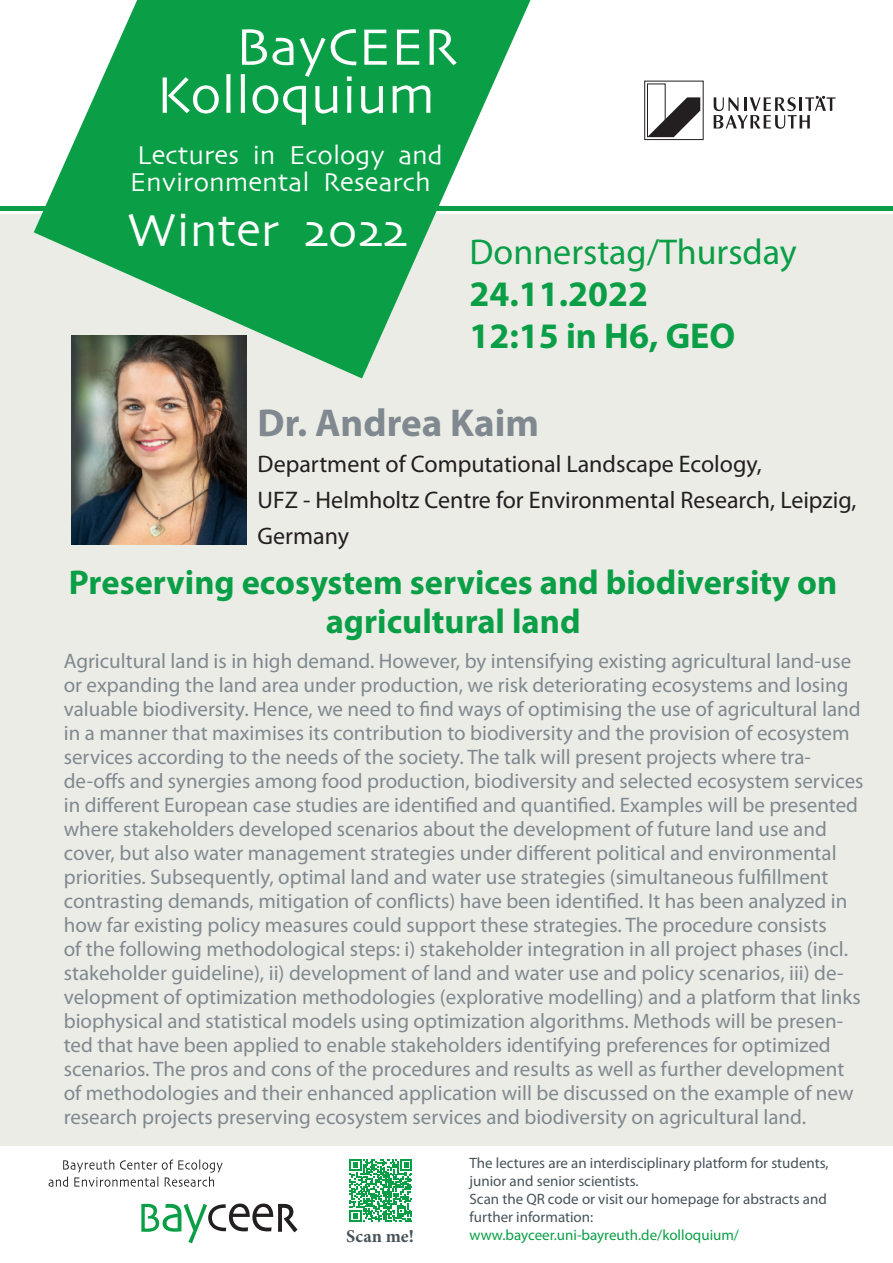
<style>
.page{position:relative;width:893px;height:1263px;background:#fff}
.page>*{position:absolute;margin:0;border:0;box-sizing:border-box;transform-origin:0 0}
.t1{font:54px/48px "Skia";color:#fff}
.t2{font:48px "Skia";color:#fff}
.t3{font:700 39px "Myriad Pro";color:#7f898f}
.t4{font:700 36px/42px "Myriad Pro";color:#0a9f46}
.t5{font:700 34.5px/39px "Myriad Pro";color:#0a9f46;text-align:center}
.t6{font:27px/27px "Skia";color:#fff}
.t7{font:24px "Myriad Pro";color:#231f20}
.t8{font:21px/24px "Myriad Pro";color:#7f898f}
.t9{font:700 18px "Minion Pro";letter-spacing:.005em;color:#475359}
.t10{font:15px/18px "Myriad Pro";color:#475359}
.s1{font-weight:400}
.s2{color:#0a9f46}
</style>
<div class="page">
<svg style="left:141px;top:1203px;width:157px;height:40px"></svg>
<svg style="left:49px;top:1159px;width:174px;height:28px"></svg>
<svg style="left:647px;top:83px;width:53px;height:55px"></svg>
<div style="left:644px;top:81px;width:59px;height:59px;border:1px solid #231f20"></div>
<svg style="left:714px;top:96px;width:122px;height:33px"></svg>
<div style="left:0;top:215px;width:893px;height:931px;background:#ecece7"></div>
<svg style="left:34px;top:0;width:496px;height:378px;fill:#0a9f46"></svg>
<hr style="left:0;top:206px;width:893px;height:4px;background:#0a9f46">
<svg style="left:350px;top:1159px;width:62px;height:63px"></svg>
<img style="left:71px;top:335px;width:175px;height:210px">
<p class="t1" style="left:156px;top:26px;width:303px;text-indent:79px">BayCEER<br>Kolloquium</p>
<p class="t6" style="left:130px;top:143px;width:315px">Lectures in Ecology and<br>Environmental Research</p>
<p class="t2" style="left:127px;top:201px;width:282px">Winter 2022</p>
<p class="t4" style="left:469px;top:230px;width:329px"><span class="s1">Donnerstag/Thursday<br></span>24.11.2022<br>12:15 in H6, GEO</p>
<p class="t3" style="left:258px;top:398px;width:283px">Dr. Andrea Kaim</p>
<p class="t7" style="left:258px;top:449px;width:506px">Department of Computational Landscape Ecology,</p>
<p class="t7" style="left:258px;top:485px;width:600px">UFZ - Helmholtz Centre for Environmental Research, Leipzig,</p>
<p class="t7" style="left:258px;top:521px;width:93px">Germany</p>
<p class="t5" style="left:69px;top:562px;width:770px">Preserving ecosystem services and biodiversity on agricultural land</p>
<p class="t8" style="left:64px;top:648px;width:801px">Agricultural land is in high demand. However, by intensifying existing agricultural land-use or expanding the land area under production, we risk deteriorating ecosystems and losing valuable biodiversity. Hence, we need to find ways of optimising the use of agricultural land in a manner that maximises its contribution to biodiversity and the provision of ecosystem services according to the needs of the society. The talk will present projects where tra&shy;de-offs and synergies among food production, biodiversity and selected ecosystem services in different European case studies are identified and quantified. Examples will be presented where stakeholders developed scenarios about the development of future land use and cover, but also water management strategies under different political and environmental priorities. Subsequently, optimal land and water use strategies (simultaneous fulfillment contrasting demands, mitigation of conflicts) have been identified. It has been analyzed in how far existing policy measures could support these strategies. The procedure consists<br>of the following methodological steps: i) stakeholder integration in all project phases (incl. stakeholder guideline), ii) development of land and water use and policy scenarios, iii) de&shy;velopment of optimization methodologies (explorative modelling) and a platform that links biophysical and statistical models using optimization algorithms. Methods will be presen&shy;ted that have been applied to enable stakeholders identifying preferences for optimized scenarios. The pros and cons of the procedures and results as well as further development of methodologies and their enhanced application will be discussed on the example of new research projects preserving ecosystem services and biodiversity on agricultural land.</p>
<p class="t9" style="left:346px;top:1223px;width:69px">Scan me!</p>
<p class="t10" style="left:469px;top:1154px;width:361px">The lectures are an interdisciplinary platform for students, junior and senior scientists.<br>Scan the QR code or visit our homepage for abstracts and further information: <span class="s2">www.bayceer.uni-bayreuth.de/kolloquium/</span></p>
</div>
